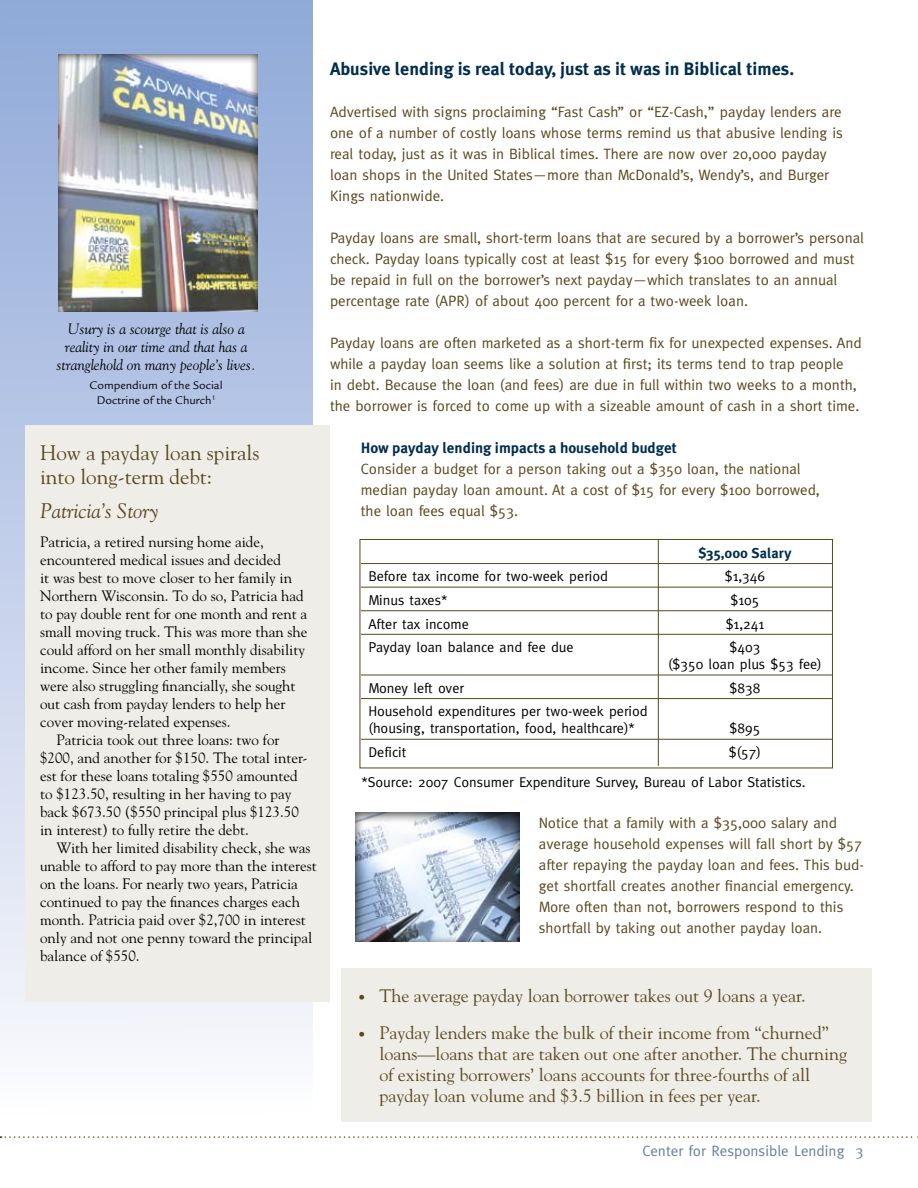
<style>
.page{position:relative;width:918px;height:1188px;background:#fff}
.page>*{position:absolute;margin:0;border:0;box-sizing:border-box;transform-origin:0 0}
.t1{font:21px/24px "Goudy";color:#5a471c}
.t2{font:italic 21px "Goudy";color:#5a471c}
.t3{font:18px/21px "Goudy";color:#5a471c}
.t4{font:700 18px "Meta Plus";color:#002e4f}
.t5{font:15px/21px "Meta";color:#5a471c}
.t6{font:15px "Goudy";color:#000}
.t7{font:italic 15px/18px "Goudy";color:#000;text-align:center}
.t8{font:700 15px "Meta Plus";color:#002e4f}
.t9{font:15px "Meta";color:#677f9d}
.t10{font:14.25px/17.1px "Meta";color:#000;text-align:center}
.t11{font:700 14.25px "Meta Plus";color:#002e4f}
.t12{font:12px/14.4px "Legacy Sans";color:#000;text-align:center}
.s1{font-family:"Meta";font-size:13.5px}
</style>
<div class="page">
<svg style="left:0;top:1136px;width:918px;height:2px"></svg>
<div style="left:0;top:0;width:313px;height:1122px;background:linear-gradient(to bottom,#8ea8d8,#fbfafd)"></div>
<div style="left:26px;top:425px;width:304px;height:576px;background:#eeede8"></div>
<div style="left:341px;top:968px;width:530px;height:154px;background:#eeede8"></div>
<div style="left:57px;top:53px;width:201px;height:259px;background:#000;opacity:.75"></div>
<div style="left:355px;top:813px;width:165px;height:129px;background:#000;opacity:.75"></div>
<hr style="left:658px;top:540px;width:1px;height:226px;background:#5a471c">
<div style="left:360px;top:539px;width:473px;height:229px;border:1px solid #5a471c"></div>
<hr style="left:361px;top:563px;width:472px;height:1px;background:#5a471c">
<hr style="left:361px;top:587px;width:472px;height:1px;background:#5a471c">
<hr style="left:361px;top:610px;width:472px;height:1px;background:#5a471c">
<hr style="left:361px;top:634px;width:472px;height:1px;background:#5a471c">
<hr style="left:361px;top:675px;width:472px;height:1px;background:#5a471c">
<hr style="left:361px;top:698px;width:472px;height:1px;background:#5a471c">
<hr style="left:361px;top:739px;width:472px;height:1px;background:#5a471c">
<p class="t7" style="left:57px;top:319px;width:201px">Usury is a scourge that is also a reality in our time and that has a stranglehold on many people’s lives.</p>
<p class="t12" style="left:90px;top:378px;width:135px">Compendium of the Social<br>Doctrine of the Church<sup>1</sup></p>
<h1 class="t1" style="left:40px;top:440px;width:221px">How a payday loan spirals into long-term debt:</h1>
<h1 class="t2" style="left:40px;top:498px;width:120px">Patricia’s Story</h1>
<p class="t6" style="left:40px;top:533px;width:225px">Patricia, a retired nursing home aide,</p>
<p class="t6" style="left:40px;top:551px;width:242px">encountered medical issues and decided</p>
<p class="t6" style="left:40px;top:569px;width:254px">it was best to move closer to her family in</p>
<p class="t6" style="left:40px;top:587px;width:265px">Northern Wisconsin. To do so, Patricia had</p>
<p class="t6" style="left:40px;top:605px;width:269px">to pay double rent for one month and rent a</p>
<p class="t6" style="left:40px;top:623px;width:269px">small moving truck. This was more than she</p>
<p class="t6" style="left:40px;top:641px;width:266px">could afford on her small monthly disability</p>
<p class="t6" style="left:40px;top:659px;width:247px">income. Since her other family members</p>
<p class="t6" style="left:40px;top:677px;width:257px">were also struggling financially, she sought</p>
<p class="t6" style="left:40px;top:695px;width:247px">out cash from payday lenders to help her</p>
<p class="t6" style="left:40px;top:713px;width:192px">cover moving-related expenses.</p>
<p class="t6" style="left:57px;top:731px;width:224px">Patricia took out three loans: two for</p>
<p class="t6" style="left:40px;top:749px;width:269px">$200, and another for $150. The total inter-</p>
<p class="t6" style="left:40px;top:767px;width:259px">est for these loans totaling $550 amounted</p>
<p class="t6" style="left:40px;top:785px;width:253px">to $123.50, resulting in her having to pay</p>
<p class="t6" style="left:40px;top:803px;width:260px">back $673.50 ($550 principal plus $123.50</p>
<p class="t6" style="left:40px;top:821px;width:210px">in interest) to fully retire the debt.</p>
<p class="t6" style="left:57px;top:839px;width:255px">With her limited disability check, she was</p>
<p class="t6" style="left:40px;top:857px;width:278px">unable to afford to pay more than the interest</p>
<p class="t6" style="left:40px;top:875px;width:259px">on the loans. For nearly two years, Patricia</p>
<p class="t6" style="left:40px;top:893px;width:261px">continued to pay the finances charges each</p>
<p class="t6" style="left:40px;top:911px;width:267px">month. Patricia paid over $2,700 in interest</p>
<p class="t6" style="left:40px;top:929px;width:274px">only and not one penny toward the principal</p>
<p class="t6" style="left:40px;top:947px;width:101px">balance of $550.</p>
<p class="t4" style="left:330px;top:58px;width:466px">Abusive lending is real today, just as it was in Biblical times.</p>
<p class="t5" style="left:330px;top:101px;width:514px">Advertised with signs proclaiming “Fast Cash” or “EZ-Cash,” payday lenders are one of a number of costly loans whose terms remind us that abusive lending is real today, just as it was in Biblical times. There are now over 20,000 payday loan shops in the United States—more than McDonald’s, Wendy’s, and Burger Kings nationwide.</p>
<p class="t5" style="left:330px;top:227px;width:535px">Payday loans are small, short-term loans that are secured by a borrower’s personal check. Payday loans typically cost at least $15 for every $100 borrowed and must be repaid in full on the borrower’s next payday—which translates to an annual percentage rate (APR) of about 400 percent for a two-week loan.</p>
<p class="t5" style="left:330px;top:332px;width:533px">Payday loans are often marketed as a short-term fix for unexpected expenses. And while a payday loan seems like a solution at first; its terms tend to trap people<br>in debt. Because the loan (and fees) are due in full within two weeks to a month, the borrower is forced to come up with a sizeable amount of cash in a short time.</p>
<p class="t8" style="left:361px;top:439px;width:318px">How payday lending impacts a household budget</p>
<p class="t5" style="left:361px;top:458px;width:461px">Consider a budget for a person taking out a $350 loan, the national median payday loan amount. At a cost of $15 for every $100 borrowed, the loan fees equal $53.</p>
<p class="t11" style="left:698px;top:545px;width:95px">$35,000 Salary</p>
<p class="t10" style="left:368px;top:568px;width:241px">Before tax income for two-week period</p>
<p class="t10" style="left:725px;top:568px;width:42px">$1,346</p>
<p class="t10" style="left:368px;top:591px;width:80px">Minus taxes*</p>
<p class="t10" style="left:730px;top:591px;width:30px">$105</p>
<p class="t10" style="left:368px;top:615px;width:102px">After tax income</p>
<p class="t10" style="left:726px;top:615px;width:40px">$1,241</p>
<p class="t10" style="left:368px;top:638px;width:207px">Payday loan balance and fee due</p>
<p class="t10" style="left:668px;top:638px;width:155px">$403<br>($350 loan plus $53 fee)</p>
<p class="t10" style="left:368px;top:679px;width:97px">Money left over</p>
<p class="t10" style="left:730px;top:679px;width:32px">$838</p>
<p class="t10" style="left:368px;top:703px;width:281px;text-align:left">Household expenditures per two-week period (housing, transportation, food, healthcare)*</p>
<p class="t10" style="left:730px;top:720px;width:32px">$895</p>
<p class="t10" style="left:368px;top:743px;width:39px">Deficit</p>
<p class="t10" style="left:729px;top:743px;width:34px">$(57)</p>
<p class="t10" style="left:361px;top:773px;width:446px">*Source: 2007 Consumer Expenditure Survey, Bureau of Labor Statistics.</p>
<p class="t5" style="left:539px;top:812px;width:327px">Notice that a family with a $35,000 salary and average household expenses will fall short by $57 after repaying the payday loan and fees. This bud&shy;get shortfall creates another financial emergency.<br>More often than not, borrowers respond to this shortfall by taking out another payday loan.</p>
<p class="t3" style="left:358px;top:984px;width:449px"><span class="s1">•</span> The average payday loan borrower takes out 9 loans a year.</p>
<p class="t3" style="left:379px;top:1021px;width:469px;text-indent:-21px"><span class="s1">•</span> Payday lenders make the bulk of their income from “churned” loans—loans that are taken out one after another. The churning of existing borrowers’ loans accounts for three-fourths of all payday loan volume and $3.5 billion in fees per year.</p>
<p class="t9" style="left:642px;top:1142px;width:223px">Center for Responsible Lending 3</p>
</div>
